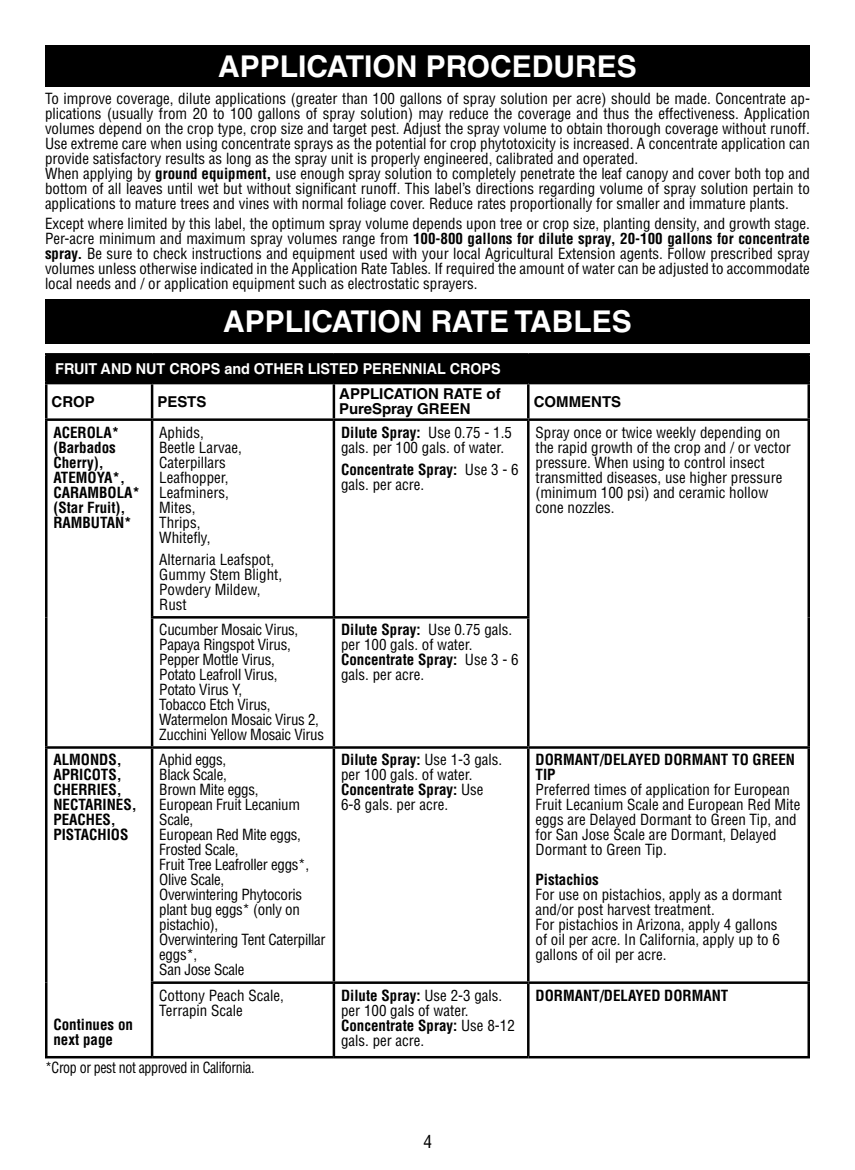
<style>
.page{position:relative;width:855px;height:1170px;background:#fff}
.page>*{position:absolute;margin:0;border:0;box-sizing:border-box;transform-origin:0 0}
.t1{font:700 30px "Helvetica LT Std";color:#fff}
.t2{font:condensed 17.5px "Helvetica LT Std";color:#000}
.t3{font:condensed 15px/15px "Helvetica LT Std";color:#000}
.t4{font:condensed 15px/15px "Helvetica LT Std";letter-spacing:-.02em;color:#000}
.t5{font:700 condensed 15px/15px "Helvetica LT Std";color:#000}
.t6{font:700 15px/15px "Helvetica LT Std";color:#000}
.t7{font:700 15px "Helvetica LT Std";color:#fff;scale:.96 1}
.t8{font:condensed 15px "Helvetica LT Std";letter-spacing:-.025em;color:#000;scale:.93 1}
.s1{font-weight:700}
</style>
<div class="page">
<div style="left:45px;top:45px;width:765px;height:42px;background:#000"></div>
<div style="left:45px;top:299px;width:765px;height:44px;background:#000"></div>
<div style="left:46px;top:354px;width:763px;height:29px;background:#000"></div>
<hr style="left:45px;top:421px;width:3px;height:196px;background:#000">
<hr style="left:151px;top:421px;width:2px;height:195px;background:#000">
<hr style="left:333px;top:421px;width:2px;height:195px;background:#000">
<hr style="left:527px;top:421px;width:3px;height:195px;background:#000">
<hr style="left:808px;top:421px;width:2px;height:196px;background:#000">
<hr style="left:45px;top:617px;width:3px;height:129px;background:#000">
<hr style="left:151px;top:619px;width:2px;height:127px;background:#000">
<hr style="left:333px;top:619px;width:2px;height:127px;background:#000">
<hr style="left:527px;top:619px;width:3px;height:127px;background:#000">
<hr style="left:808px;top:617px;width:2px;height:129px;background:#000">
<hr style="left:45px;top:749px;width:3px;height:234px;background:#000">
<hr style="left:151px;top:749px;width:2px;height:232px;background:#000">
<hr style="left:333px;top:749px;width:2px;height:232px;background:#000">
<hr style="left:527px;top:749px;width:3px;height:232px;background:#000">
<hr style="left:808px;top:749px;width:2px;height:232px;background:#000">
<hr style="left:45px;top:983px;width:3px;height:73px;background:#000">
<hr style="left:151px;top:984px;width:2px;height:72px;background:#000">
<hr style="left:333px;top:984px;width:2px;height:72px;background:#000">
<hr style="left:527px;top:984px;width:3px;height:72px;background:#000">
<hr style="left:808px;top:984px;width:2px;height:72px;background:#000">
<hr style="left:45px;top:384px;width:3px;height:34px;background:#000">
<hr style="left:151px;top:384px;width:2px;height:34px;background:#000">
<hr style="left:333px;top:384px;width:2px;height:34px;background:#000">
<hr style="left:527px;top:384px;width:3px;height:34px;background:#000">
<hr style="left:808px;top:384px;width:2px;height:34px;background:#000">
<hr style="left:45px;top:418px;width:107px;height:3px;background:#000">
<hr style="left:152px;top:418px;width:182px;height:3px;background:#000">
<hr style="left:334px;top:418px;width:194px;height:3px;background:#000">
<hr style="left:528px;top:418px;width:282px;height:3px;background:#000">
<hr style="left:151px;top:616px;width:183px;height:3px;background:#000">
<hr style="left:334px;top:616px;width:196px;height:3px;background:#000">
<hr style="left:45px;top:746px;width:107px;height:3px;background:#000">
<hr style="left:152px;top:746px;width:182px;height:3px;background:#000">
<hr style="left:334px;top:746px;width:194px;height:3px;background:#000">
<hr style="left:528px;top:746px;width:282px;height:3px;background:#000">
<hr style="left:151px;top:981px;width:183px;height:3px;background:#000">
<hr style="left:334px;top:981px;width:194px;height:3px;background:#000">
<hr style="left:528px;top:981px;width:282px;height:3px;background:#000">
<hr style="left:45px;top:1056px;width:107px;height:2px;background:#000">
<hr style="left:152px;top:1056px;width:182px;height:2px;background:#000">
<hr style="left:334px;top:1056px;width:194px;height:2px;background:#000">
<hr style="left:528px;top:1056px;width:282px;height:2px;background:#000">
<hr style="left:45px;top:353px;width:107px;height:3px;background:#000">
<hr style="left:45px;top:356px;width:3px;height:26px;background:#000">
<hr style="left:152px;top:353px;width:182px;height:3px;background:#000">
<hr style="left:334px;top:353px;width:194px;height:3px;background:#000">
<hr style="left:528px;top:353px;width:282px;height:3px;background:#000">
<hr style="left:808px;top:356px;width:2px;height:26px;background:#000">
<hr style="left:45px;top:382px;width:107px;height:2px;background:#000">
<hr style="left:152px;top:382px;width:182px;height:2px;background:#000">
<hr style="left:334px;top:382px;width:194px;height:2px;background:#000">
<hr style="left:528px;top:382px;width:282px;height:2px;background:#000">
<h1 class="t1" style="left:218px;top:48px;width:420px">APPLICATION PROCEDURES</h1>
<p class="t3" style="left:45px;top:91px;width:767px">To improve coverage, dilute applications (greater than 100 gallons of spray solution per acre) should be made. Concentrate ap&shy;plications (usually from 20 to 100 gallons of spray solution) may reduce the coverage and thus the effectiveness. Application volumes depend on the crop type, crop size and target pest. Adjust the spray volume to obtain thorough coverage without runoff.<br>Use extreme care when using concentrate sprays as the potential for crop phytotoxicity is increased. A concentrate application can provide satisfactory results as long as the spray unit is properly engineered, calibrated and operated.<br>When applying by <span class="s1">ground equipment,</span> use enough spray solution to completely penetrate the leaf canopy and cover both top and bottom of all leaves until wet but without significant runoff. This label’s directions regarding volume of spray solution pertain to applications to mature trees and vines with normal foliage cover. Reduce rates proportionally for smaller and immature plants.</p>
<p class="t3" style="left:45px;top:216px;width:767px;text-align:justify">Except where limited by this label, the optimum spray volume depends upon tree or crop size, planting density, and growth stage.<br>Per-acre minimum and maximum spray volumes range from <span class="s1">100-800 gallons for dilute spray, 20-100 gallons for concentrate spray.</span> Be sure to check instructions and equipment used with your local Agricultural Extension agents. Follow prescribed spray volumes unless otherwise indicated in the Application Rate Tables. If required the amount of water can be adjusted to accommodate local needs and / or application equipment such as electrostatic sprayers.</p>
<h1 class="t1" style="left:223px;top:303px;width:410px">APPLICATION RATE TABLES</h1>
<p class="t7" style="left:55px;top:360px;width:466px">FRUIT AND NUT CROPS and OTHER LISTED PERENNIAL CROPS</p>
<p class="t6" style="left:52px;top:394px;width:45px">CROP</p>
<p class="t6" style="left:158px;top:394px;width:50px">PESTS</p>
<p class="t6" style="left:339px;top:386px;width:163px">APPLICATION RATE of<br>PureSpray GREEN</p>
<p class="t6" style="left:534px;top:394px;width:89px">COMMENTS</p>
<p class="t5" style="left:53px;top:425px;width:88px">ACEROLA* (Barbados<br>Cherry),<br>ATEMOYA*,<br>CARAMBOLA* (Star Fruit),<br>RAMBUTAN*</p>
<p class="t3" style="left:159px;top:425px;width:84px">Aphids,<br>Beetle Larvae,<br>Caterpillars<br>Leafhopper,<br>Leafminers,<br>Mites,<br>Thrips,<br>Whitefly,</p>
<p class="t3" style="left:159px;top:552px;width:124px">Alternaria Leafspot,<br>Gummy Stem Blight,<br>Powdery Mildew,<br>Rust</p>
<p class="t3" style="left:341px;top:425px;width:172px"><span class="s1">Dilute Spray:</span> Use 0.75 - 1.5 gals. per 100 gals. of water.</p>
<p class="t3" style="left:341px;top:462px;width:179px"><span class="s1">Concentrate Spray:</span> Use 3 - 6 gals. per acre.</p>
<p class="t3" style="left:536px;top:425px;width:257px">Spray once or twice weekly depending on the rapid growth of the crop and / or vector pressure. When using to control insect transmitted diseases, use higher pressure (minimum 100 psi) and ceramic hollow cone nozzles.</p>
<p class="t5" style="left:53px;top:752px;width:85px">ALMONDS,<br>APRICOTS,<br>CHERRIES,<br>NECTARINES,<br>PEACHES,<br>PISTACHIOS</p>
<p class="t4" style="left:159px;top:622px;width:166px">Cucumber Mosaic Virus,<br>Papaya Ringspot Virus,<br>Pepper Mottle Virus,<br>Potato Leafroll Virus,<br>Potato Virus Y,<br>Tobacco Etch Virus,<br>Watermelon Mosaic Virus 2,<br>Zucchini Yellow Mosaic Virus</p>
<p class="t3" style="left:341px;top:622px;width:179px"><span class="s1">Dilute Spray:</span> Use 0.75 gals. per 100 gals. of water.<br><span class="s1">Concentrate Spray:</span> Use 3 - 6 gals. per acre.</p>
<p class="t4" style="left:159px;top:752px;width:168px">Aphid eggs,<br>Black Scale,<br>Brown Mite eggs,<br>European Fruit Lecanium<br>Scale,<br>European Red Mite eggs,<br>Frosted Scale,<br>Fruit Tree Leafroller eggs*,<br>Olive Scale,<br>Overwintering Phytocoris plant bug eggs* (only on pistachio),<br>Overwintering Tent Caterpillar eggs*,<br>San Jose Scale</p>
<p class="t3" style="left:341px;top:752px;width:163px"><span class="s1">Dilute Spray:</span> Use 1-3 gals. per 100 gals. of water.<br><span class="s1">Concentrate Spray:</span> Use<br>6-8 gals. per acre.</p>
<p class="t5" style="left:536px;top:752px;width:261px">DORMANT/DELAYED DORMANT TO GREEN<br>TIP</p>
<p class="t3" style="left:536px;top:782px;width:266px">Preferred times of application for European Fruit Lecanium Scale and European Red Mite eggs are Delayed Dormant to Green Tip, and for San Jose Scale are Dormant, Delayed Dormant to Green Tip.</p>
<p class="t5" style="left:536px;top:872px;width:65px">Pistachios</p>
<p class="t3" style="left:536px;top:887px;width:248px">For use on pistachios, apply as a dormant and/or post harvest treatment.<br>For pistachios in Arizona, apply 4 gallons of oil per acre. In California, apply up to 6 gallons of oil per acre.</p>
<p class="t3" style="left:159px;top:988px;width:126px">Cottony Peach Scale,<br>Terrapin Scale</p>
<p class="t3" style="left:341px;top:988px;width:175px"><span class="s1">Dilute Spray:</span> Use 2-3 gals. per 100 gals of water.<br><span class="s1">Concentrate Spray:</span> Use 8-12 gals. per acre.</p>
<p class="t5" style="left:536px;top:988px;width:194px">DORMANT/DELAYED DORMANT</p>
<p class="t8" style="left:45px;top:1059px;width:227px">*Crop or pest not approved in California.</p>
<p class="t5" style="left:53px;top:1017px;width:81px">Continues on next page</p>
<p class="t2" style="left:424px;top:1130px;width:10px">4</p>
</div>
